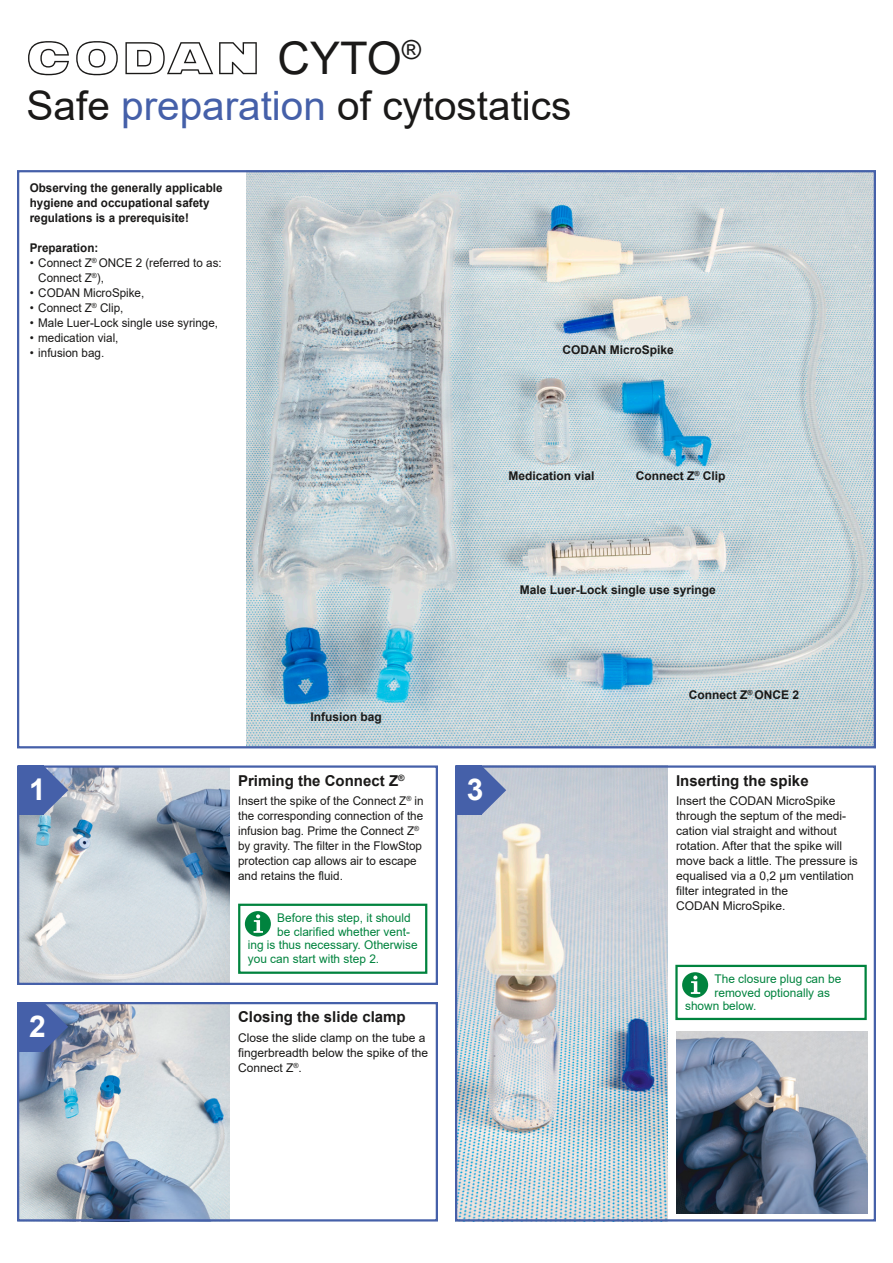
<style>
.page{position:relative;width:893px;height:1263px;background:#fff}
.page>*{position:absolute;margin:0;border:0;box-sizing:border-box;transform-origin:0 0}
.t1{font:45px "Arial";color:#1a1918}
.t2{font:40.5px "Arial";color:#1a1918}
.t3{font:700 30px "Arial";color:#fff}
.t4{font:700 15px "Arial";color:#1a1918}
.t5{font:12px/15px "Arial";color:#1a1918}
.t6{font:700 12px/15px "Arial";color:#1a1918}
.t7{font:12px "Arial";color:#00833e}
.s1{color:#4560a9}
</style>
<div class="page">
<img style="left:20px;top:768px;width:210px;height:214px">
<img style="left:20px;top:1005px;width:210px;height:213px">
<img style="left:676px;top:1031px;width:191px;height:182px">
<img style="left:247px;top:173px;width:626px;height:572px">
<img style="left:458px;top:768px;width:210px;height:450px">
<svg style="left:458px;top:768px;width:48px;height:47px;background:#647ab3"></svg>
<svg style="left:20px;top:768px;width:48px;height:47px;background:#5e75b0"></svg>
<svg style="left:20px;top:1005px;width:48px;height:46px;background:#516aaa"></svg>
<div style="left:455px;top:765px;width:421px;height:456px;border:2px solid #4560a9"></div>
<div style="left:17px;top:765px;width:421px;height:220px;border:2px solid #4560a9"></div>
<div style="left:17px;top:1002px;width:421px;height:219px;border:2px solid #4560a9"></div>
<svg style="left:28px;top:41px;width:41px;height:34px"></svg>
<svg style="left:76px;top:41px;width:42px;height:34px"></svg>
<svg style="left:125px;top:42px;width:88px;height:32px"></svg>
<svg style="left:219px;top:42px;width:38px;height:32px"></svg>
<div style="left:675px;top:965px;width:192px;height:55px;border:2px solid #00833e"></div>
<div style="left:682px;top:972px;width:26px;height:26px;background:#00833e;border-radius:50%"></div>
<svg style="left:691px;top:975px;width:9px;height:19px"></svg>
<div style="left:238px;top:904px;width:189px;height:70px;border:2px solid #00833e"></div>
<div style="left:245px;top:911px;width:26px;height:25px;background:#00833e;border-radius:50%"></div>
<svg style="left:254px;top:914px;width:9px;height:19px"></svg>
<h1 class="t1" style="left:278px;top:28px;width:145px">CYTO<sup>®</sup></h1>
<h2 class="t2" style="left:27px;top:78px;width:546px">Safe <span class="s1">preparation</span> of cytostatics</h2>
<p class="t6" style="left:30px;top:180px;width:194px">Observing the generally applicable hygiene and occupational safety regulations is a prerequisite!</p>
<p class="t6" style="left:30px;top:240px;width:70px">Preparation:</p>
<p class="t5" style="left:38px;top:255px;width:185px;text-indent:-9px">• Connect Z<sup>®</sup> ONCE 2 (referred to as:<br>Connect Z<sup>®</sup>),</p>
<p class="t5" style="left:30px;top:285px;width:116px">• CODAN MicroSpike,</p>
<p class="t5" style="left:30px;top:300px;width:95px">• Connect Z<sup>®</sup> Clip,</p>
<p class="t5" style="left:30px;top:315px;width:190px">• Male Luer-Lock single use syringe,</p>
<p class="t5" style="left:30px;top:330px;width:90px">• medication vial,</p>
<p class="t5" style="left:30px;top:345px;width:76px">• infusion bag.</p>
<p class="t6" style="left:563px;top:342px;width:113px">CODAN MicroSpike</p>
<p class="t6" style="left:509px;top:468px;width:88px">Medication vial</p>
<p class="t6" style="left:636px;top:468px;width:91px">Connect Z<sup>®</sup> Clip</p>
<p class="t6" style="left:311px;top:709px;width:73px">Infusion bag</p>
<p class="t4" style="left:238px;top:770px;width:168px">Priming the Connect Z<sup>®</sup></p>
<p class="t5" style="left:238px;top:793px;width:187px">Insert the spike of the Connect Z<sup>®</sup> in the corresponding connection of the infusion bag. Prime the Connect Z<sup>® </sup>by gravity. The filter in the FlowStop protection cap allows air to escape and retains the fluid.</p>
<h3 class="t3" style="left:29px;top:768px;width:18px">1</h3>
<h3 class="t3" style="left:467px;top:768px;width:18px">3</h3>
<h3 class="t3" style="left:29px;top:1005px;width:18px">2</h3>
<p class="t7" style="left:277px;top:909px;width:135px">Before this step, it should</p>
<p class="t7" style="left:277px;top:923px;width:134px">be clarified whether vent-</p>
<p class="t7" style="left:248px;top:936px;width:171px">ing is thus necessary. Otherwise</p>
<p class="t7" style="left:248px;top:950px;width:133px">you can start with step 2.</p>
<p class="t4" style="left:238px;top:1007px;width:169px">Closing the slide clamp</p>
<p class="t5" style="left:238px;top:1030px;width:192px">Close the slide clamp on the tube a fingerbreadth below the spike of the<br>Connect Z<sup>®</sup>.</p>
<p class="t6" style="left:520px;top:582px;width:198px">Male Luer-Lock single use syringe</p>
<p class="t6" style="left:689px;top:688px;width:112px">Connect Z<sup>®</sup> ONCE 2</p>
<p class="t4" style="left:676px;top:770px;width:134px">Inserting the spike</p>
<p class="t5" style="left:676px;top:793px;width:183px">Insert the CODAN MicroSpike through the septum of the medi&shy;cation vial straight and without rotation. After that the spike will move back a little. The pressure is equalised via a 0,2 µm ventilation filter integrated in the<br>CODAN -MicroSpike.</p>
<p class="t7" style="left:714px;top:971px;width:128px">The closure plug can be</p>
<p class="t7" style="left:714px;top:984px;width:117px">removed optionally as</p>
<p class="t7" style="left:685px;top:998px;width:73px">shown below.</p>
</div>
